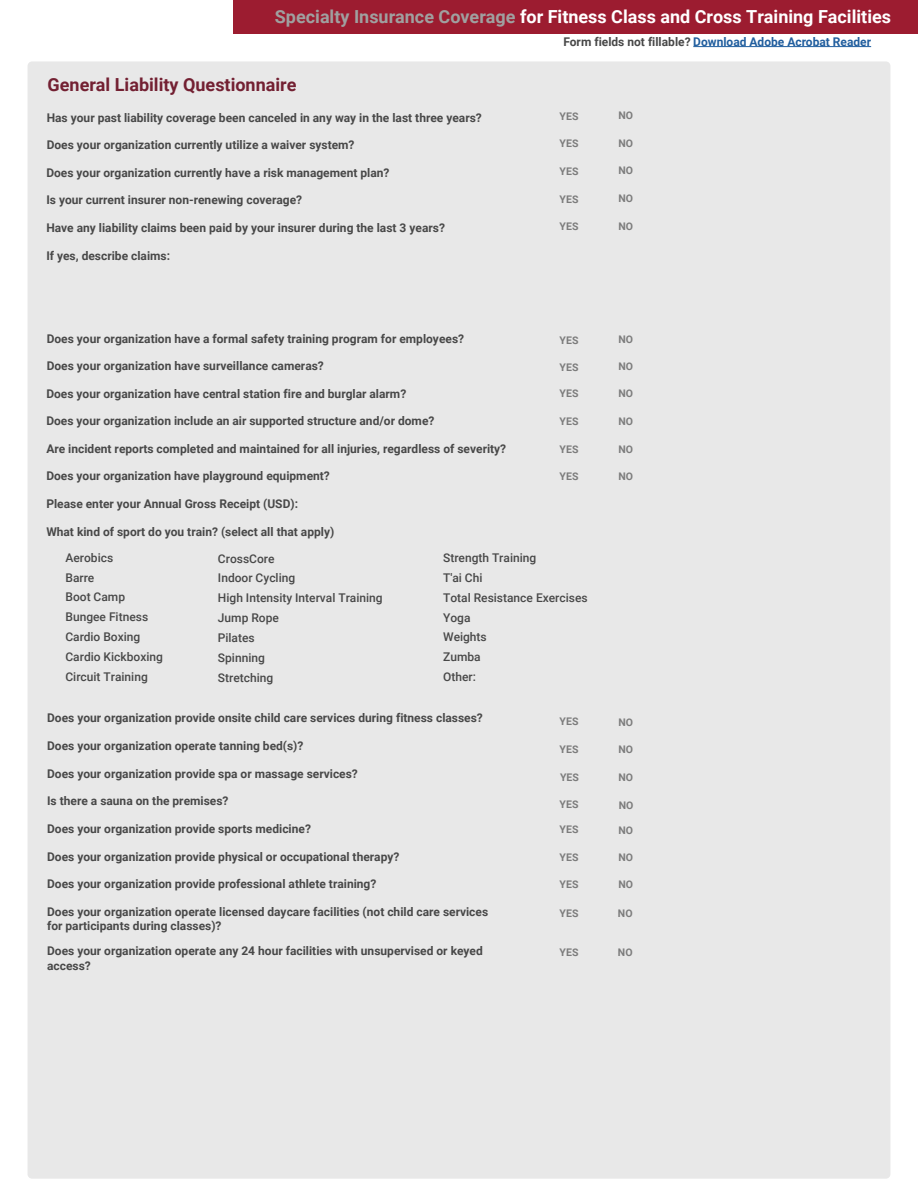
<style>
.page{position:relative;width:918px;height:1188px;background:#fff}
.page>*{position:absolute;margin:0;border:0;box-sizing:border-box;transform-origin:0 0}
.t1{font:700 18px "Roboto";color:#fff}
.t2{font:700 18px "Roboto";color:#732032}
.t3{font:700 12px/14.4px "Roboto";color:#484848}
.t4{font:500 12px/20px "Roboto";color:#484848}
.t5{font:700 12px "Roboto";color:#215e9e}
.t6{font:700 12px "Roboto";color:#484848}
.t7{font:700 10.5px "Roboto";color:#7c7c7c}
.s1{color:#a0a0a0}
.s2{font-style:inherit}
.s3{color:#484848}
</style>
<div class="page">
<div style="left:234px;top:0;width:684px;height:33px;background:#9c1c30"></div>
<hr style="left:693px;top:46px;width:178px;height:1px;background:#215e9e">
<div style="left:28px;top:61px;width:862px;height:1118px;background:#e8e8e8;border-radius:4px"></div>
<h1 class="t1" style="left:275px;top:4px;width:618px"><span class="s1">Specialty Insurance Coverage</span> for Fitness Class and Cross Training Facilities</h1>
<h1 class="t2" style="left:48px;top:72px;width:250px">General Liability Questionnaire</h1>
<p class="t3" style="left:47px;top:110px;width:437px">Has your past liability coverage been canceled in any way in the last three years?</p>
<p class="t3" style="left:47px;top:137px;width:309px">Does your organization currently utilize a waiver system?</p>
<p class="t3" style="left:46px;top:165px;width:345px"><span class="s2">Does your organization</span> currently have a risk management plan?</p>
<p class="t3" style="left:46px;top:192px;width:257px">Is your current insurer non-renewing coverage?</p>
<p class="t3" style="left:46px;top:220px;width:400px">Have any liability claims been paid by your insurer during the last 3 years?</p>
<p class="t3" style="left:46px;top:248px;width:125px">If yes, describe claims:</p>
<p class="t3" style="left:47px;top:331px;width:419px"><span class="s2">Does your organization</span> have a formal safety training program for employees?</p>
<p class="t3" style="left:47px;top:358px;width:279px"><span class="s2">Does your organization</span> have surveillance cameras?</p>
<p class="t3" style="left:46px;top:386px;width:362px">Does <span class="s2">your organization</span> have central station fire and burglar alarm?</p>
<p class="t3" style="left:46px;top:413px;width:390px"><span class="s2">Does your organization</span> include an air supported structure and/or dome?</p>
<p class="t3" style="left:46px;top:441px;width:461px">Are incident reports completed and maintained for all injur<span class="s2">i</span>es, regardless of severity?</p>
<p class="t3" style="left:46px;top:469px;width:285px"><span class="s2">Does your organization</span> have playground equipment?</p>
<p class="t3" style="left:46px;top:496px;width:253px">Please enter your Annual Gross Receipt (USD):</p>
<p class="t3" style="left:46px;top:524px;width:289px">What kind of sport do you train? (select all that apply)</p>
<p class="t5" style="left:563px;top:33px;width:309px"><span class="s3">Form fields not fillable?</span> Download Adobe Acrobat Reader</p>
<p class="t7" style="left:560px;top:108px;width:20px">YES</p>
<p class="t7" style="left:618px;top:108px;width:16px">NO</p>
<p class="t7" style="left:560px;top:136px;width:20px">YES</p>
<p class="t7" style="left:618px;top:136px;width:16px">NO</p>
<p class="t7" style="left:560px;top:164px;width:20px">YES</p>
<p class="t7" style="left:560px;top:191px;width:20px">YES</p>
<p class="t7" style="left:560px;top:219px;width:20px">YES</p>
<p class="t7" style="left:618px;top:163px;width:16px">NO</p>
<p class="t7" style="left:618px;top:191px;width:16px">NO</p>
<p class="t7" style="left:618px;top:219px;width:16px">NO</p>
<p class="t7" style="left:560px;top:332px;width:20px">YES</p>
<p class="t7" style="left:618px;top:332px;width:16px">NO</p>
<p class="t7" style="left:560px;top:359px;width:20px">YES</p>
<p class="t7" style="left:618px;top:359px;width:16px">NO</p>
<p class="t7" style="left:560px;top:386px;width:20px">YES</p>
<p class="t7" style="left:618px;top:386px;width:16px">NO</p>
<p class="t7" style="left:560px;top:414px;width:20px">YES</p>
<p class="t7" style="left:618px;top:414px;width:16px">NO</p>
<p class="t7" style="left:560px;top:442px;width:20px">YES</p>
<p class="t7" style="left:618px;top:442px;width:16px">NO</p>
<p class="t7" style="left:560px;top:469px;width:20px">YES</p>
<p class="t7" style="left:618px;top:469px;width:16px">NO</p>
<p class="t4" style="left:65px;top:547px;width:99px">Aerobics<br>Barre<br>Boot Camp<br>Bungee Fitness<br>Cardio Boxing<br>Cardio Kickboxing<br>Circuit Training</p>
<p class="t4" style="left:218px;top:548px;width:166px">CrossCore<br>Indoor Cycling<br>High Intensity Interval Training<br>Jump Rope<br>Pilates<br>Spinning<br>Stretching</p>
<p class="t4" style="left:443px;top:547px;width:146px">Strength Training<br>T'ai Chi<br>Total Resistance Exercises<br>Yoga<br>Weights<br>Zumba<br>Other:</p>
<p class="t3" style="left:47px;top:710px;width:437px"><span class="s2">Does your organization</span> provide onsite child care services during fitness classes?</p>
<p class="t3" style="left:47px;top:738px;width:258px"><span class="s2">Does your organization</span> operate tanning bed(s)?</p>
<p class="t3" style="left:47px;top:766px;width:312px"><span class="s2">Does your organization</span> provide <span class="s2">spa</span> or massage services?</p>
<p class="t6" style="left:47px;top:793px;width:183px">Is there a sauna on the premises?</p>
<p class="t3" style="left:47px;top:821px;width:265px"><span class="s2">Does your organization</span> provide sports medicine?</p>
<p class="t3" style="left:47px;top:849px;width:354px"><span class="s2">Does your organization</span> provide physical or occupational therapy?</p>
<p class="t3" style="left:47px;top:876px;width:331px"><span class="s2">Does your organization</span> provide professional athlete training?</p>
<p class="t3" style="left:47px;top:904px;width:443px"><span class="s2">Does your organization</span> operate licensed daycare facilities (not child care services for participants during classes)?</p>
<p class="t3" style="left:47px;top:943px;width:437px"><span class="s2">Does your organization</span> operate any 24 hour facilities with unsupervised or keyed access?</p>
<p class="t7" style="left:560px;top:714px;width:20px">YES</p>
<p class="t7" style="left:618px;top:714px;width:16px">NO</p>
<p class="t7" style="left:560px;top:742px;width:20px">YES</p>
<p class="t7" style="left:618px;top:742px;width:16px">NO</p>
<p class="t7" style="left:560px;top:770px;width:20px">YES</p>
<p class="t7" style="left:618px;top:770px;width:16px">NO</p>
<p class="t7" style="left:560px;top:797px;width:20px">YES</p>
<p class="t7" style="left:619px;top:797px;width:16px">NO</p>
<p class="t7" style="left:560px;top:822px;width:20px">YES</p>
<p class="t7" style="left:618px;top:822px;width:16px">NO</p>
<p class="t7" style="left:560px;top:850px;width:20px">YES</p>
<p class="t7" style="left:618px;top:850px;width:16px">NO</p>
<p class="t7" style="left:560px;top:877px;width:20px">YES</p>
<p class="t7" style="left:618px;top:877px;width:16px">NO</p>
<p class="t7" style="left:560px;top:906px;width:20px">YES</p>
<p class="t7" style="left:618px;top:906px;width:16px">NO</p>
<p class="t7" style="left:560px;top:945px;width:20px">YES</p>
<p class="t7" style="left:618px;top:945px;width:16px">NO</p>
</div>
